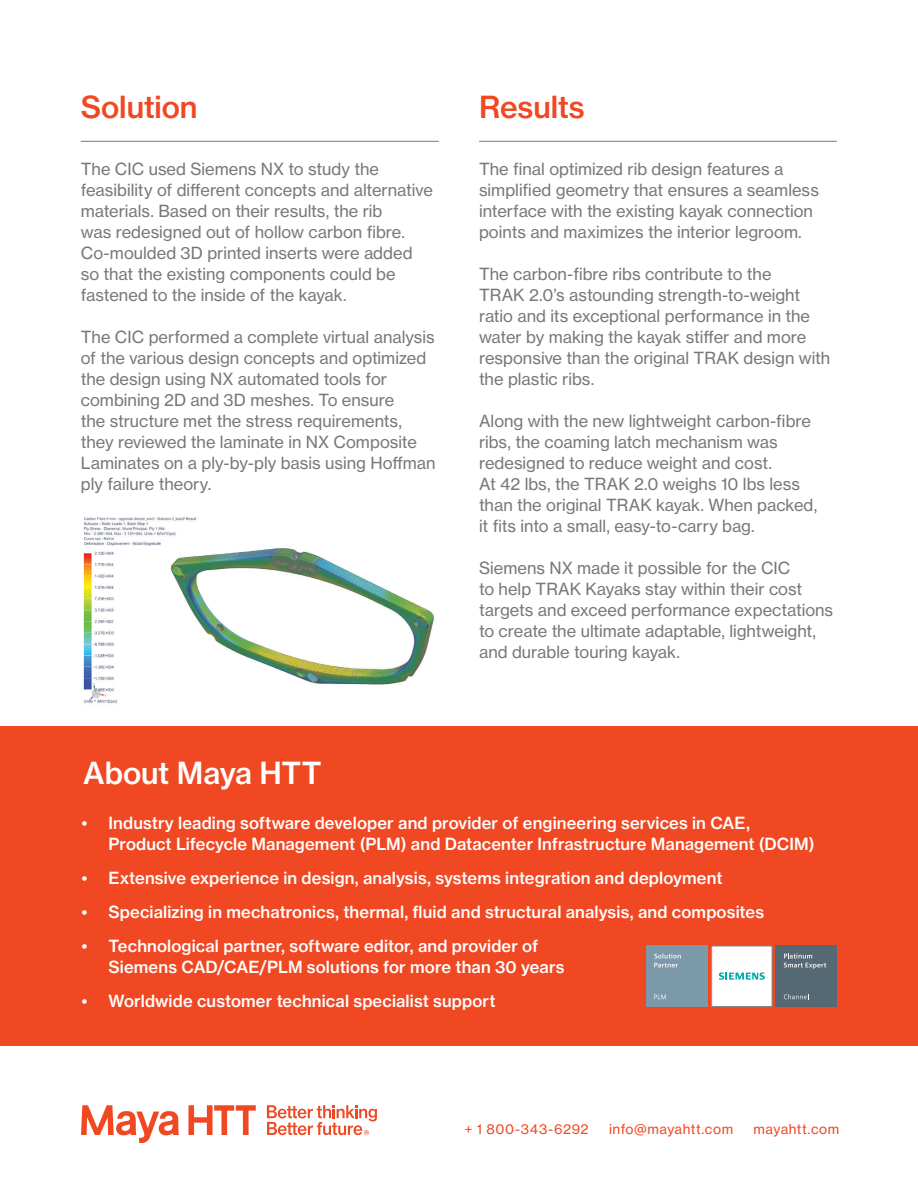
<style>
.page{position:relative;width:918px;height:1188px;background:#fff}
.page>*{position:absolute;margin:0;border:0;box-sizing:border-box;transform-origin:0 0}
.t1{font:30px "N Haas Grotesk TX Std 65 Md";letter-spacing:-.005em;color:#f04822}
.t2{font:30px "N Haas Grotesk TX Std 65 Md";letter-spacing:-.005em;color:#fff}
.t3{font:16.5px/21px "N Haas Grotesk TX Std 55 Rg";color:#76787b}
.t4{font:16.5px/21px "N Haas Grotesk TX Std 65 Md";letter-spacing:.01em;color:#fff}
.t5{font:13.5px "N Haas Grotesk TX Std 55 Rg";letter-spacing:.04em;color:#f04822}
</style>
<div class="page">
<svg style="left:267px;top:1105px;width:110px;height:30px"></svg>
<svg style="left:188px;top:1105px;width:68px;height:30px"></svg>
<svg style="left:81px;top:1105px;width:98px;height:38px"></svg>
<div style="left:0;top:726px;width:918px;height:320px;background:#f04822"></div>
<div style="left:647px;top:946px;width:61px;height:61px;background:#7b99a9"></div>
<svg style="left:654px;top:953px;width:27px;height:14px"></svg>
<svg style="left:654px;top:994px;width:12px;height:5px"></svg>
<div style="left:776px;top:946px;width:61px;height:61px;background:#546974"></div>
<svg style="left:784px;top:953px;width:42px;height:16px"></svg>
<svg style="left:784px;top:994px;width:25px;height:5px"></svg>
<div style="left:712px;top:946px;width:60px;height:60px;background:#fff"></div>
<svg style="left:719px;top:972px;width:46px;height:8px"></svg>
<div style="left:711px;top:946px;width:61px;height:61px;border:1px solid #808285"></div>
<hr style="left:81px;top:141px;width:358px;height:1px;background:#76787b">
<hr style="left:479px;top:141px;width:358px;height:1px;background:#76787b">
<img style="left:83px;top:517px;width:351px;height:187px">
<h1 class="t1" style="left:81px;top:88px;width:118px">Solution</h1>
<p class="t3" style="left:81px;top:158px;width:354px">The CIC used Siemens NX to study the feasibility of different concepts and alternative materials. Based on their results, the rib<br>was redesigned out of hollow carbon fibre.<br>Co-moulded 3D printed inserts were added so that the existing components could be fastened to the inside of the kayak.</p>
<p class="t3" style="left:81px;top:326px;width:356px">The CIC performed a complete virtual analysis of the various design concepts and optimized the design using NX automated tools for combining 2D and 3D meshes. To ensure<br>the structure met the stress requirements, they reviewed the laminate in NX Composite Laminates on a ply-by-ply basis using Hoffman ply failure theory.</p>
<h1 class="t1" style="left:479px;top:88px;width:107px">Results</h1>
<p class="t3" style="left:479px;top:158px;width:341px">The final optimized rib design features a simplified geometry that ensures a seamless interface with the existing kayak connection points and maximizes the interior legroom.</p>
<p class="t3" style="left:479px;top:263px;width:353px">The carbon-fibre ribs contribute to the<br>TRAK 2.0’s astounding strength-to-weight ratio and its exceptional performance in the water by making the kayak stiffer and more responsive than the original TRAK design with the plastic ribs.</p>
<p class="t3" style="left:479px;top:410px;width:340px">Along with the new lightweight carbon-fibre ribs, the coaming latch mechanism was redesigned to reduce weight and cost.<br>At 42 lbs, the TRAK 2.0 weighs 10 lbs less than the original TRAK kayak. When packed, it fits into a small, easy-to-carry bag.</p>
<p class="t3" style="left:479px;top:557px;width:356px">Siemens NX made it possible for the CIC<br>to help TRAK Kayaks stay within their cost targets and exceed performance expectations to create the ultimate adaptable, lightweight, and durable touring kayak.</p>
<h1 class="t2" style="left:83px;top:754px;width:240px">About Maya HTT</h1>
<p class="t4" style="left:108px;top:813px;width:708px;text-indent:-27px">• Industry leading software developer and provider of engineering services in CAE,<br>Product Lifecycle Management (PLM) and Datacenter Infrastructure Management (DCIM)</p>
<p class="t4" style="left:81px;top:868px;width:643px">• Extensive experience in design, analysis, systems integration and deployment</p>
<p class="t4" style="left:81px;top:902px;width:684px">• Specializing in mechatronics, thermal, fluid and structural analysis, and composites</p>
<p class="t4" style="left:108px;top:936px;width:457px;text-indent:-27px">• Technological partner, software editor, and provider of<br>Siemens CAD/CAE/PLM solutions for more than 30 years</p>
<p class="t4" style="left:81px;top:991px;width:415px">• Worldwide customer technical specialist support</p>
<p class="t5" style="left:464px;top:1120px;width:126px">+ 1 800-343-6292</p>
<p class="t5" style="left:609px;top:1120px;width:126px">info@mayahtt.com</p>
<p class="t5" style="left:754px;top:1120px;width:87px">mayahtt.com</p>
</div>
